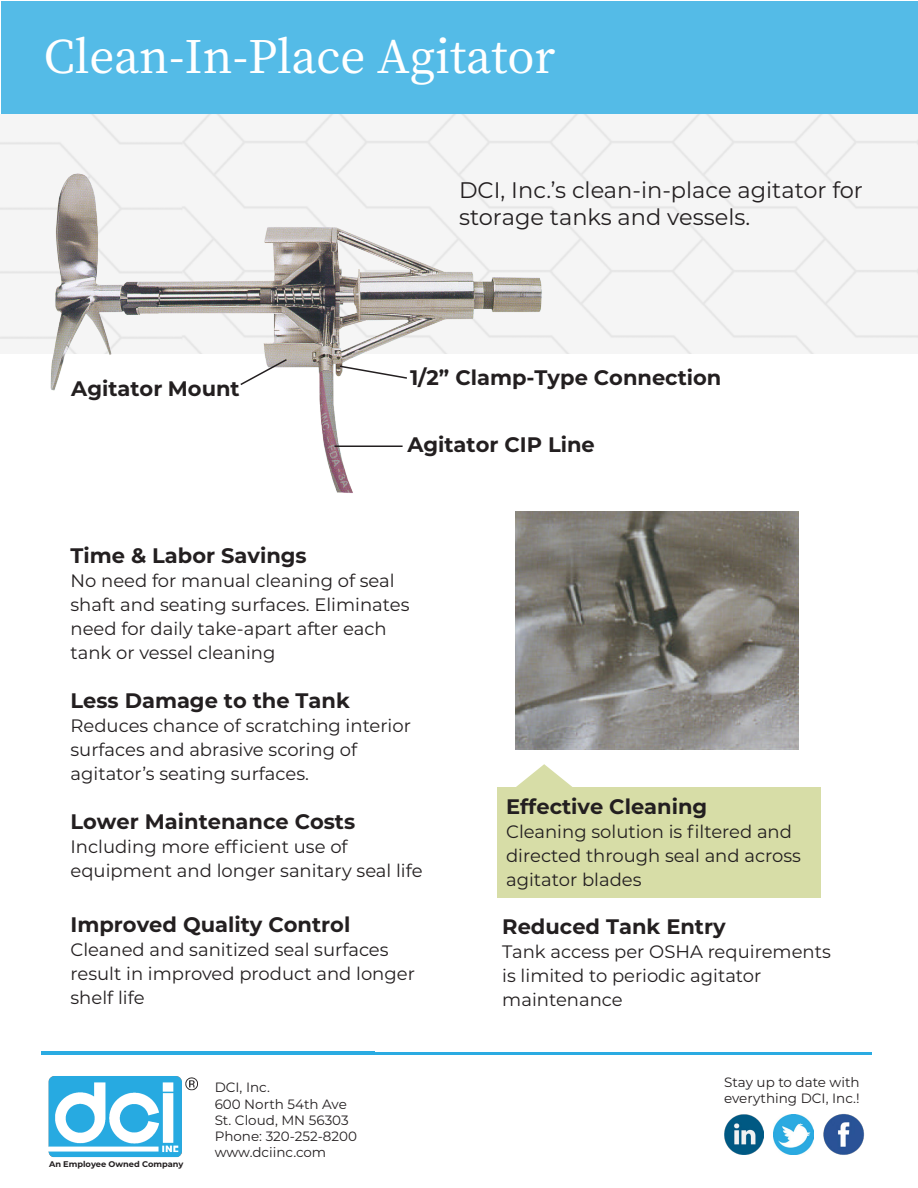
<style>
.page{position:relative;width:918px;height:1188px;background:#fff}
.page>*{position:absolute;margin:0;border:0;box-sizing:border-box;transform-origin:0 0}
.t1{font:500 45px "Noto Serif JP";color:#fff}
.t2{font:22.5px/27px "Montserrat";color:#231f20}
.t3{font:700 21px "Montserrat";color:#231f20}
.t4{font:18px/24px "Montserrat";color:#231f20}
.t5{font:13.5px/16.2px "Montserrat";color:#231f20}
.t6{font:700 8.25px "Montserrat";color:#231f20}
</style>
<div class="page">
<div style="left:497px;top:787px;width:324px;height:111px;background:#d7dda7"></div>
<div style="left:1px;top:1px;width:917px;height:114px;background:#54bbe7"></div>
<img style="left:48px;top:1076px;width:150px;height:82px">
<img style="left:823px;top:1114px;width:42px;height:41px">
<img style="left:773px;top:1115px;width:40px;height:40px">
<img style="left:724px;top:1115px;width:40px;height:39px">
<hr style="left:41px;top:1052px;width:831px;height:3px;background:#2aabe2">
<img style="left:7px;top:160px;width:548px;height:333px">
<svg style="left:239px;top:358px;width:49px;height:29px"></svg>
<svg style="left:338px;top:364px;width:71px;height:16px"></svg>
<hr style="left:334px;top:446px;width:69px;height:1px;background:#231f20">
<svg style="left:516px;top:764px;width:56px;height:23px"></svg>
<img style="left:516px;top:511px;width:282px;height:239px">
<p class="t1" style="left:44px;top:31px;width:513px">Clean-In-Place Agitator</p>
<p class="t3" style="left:71px;top:374px;width:170px">Agitator Mount</p>
<p class="t2" style="left:459px;top:176px;width:405px">DCI, Inc.’s clean-in-place agitator for storage tanks and vessels.</p>
<p class="t3" style="left:410px;top:362px;width:313px">1/2” Clamp-Type Connection</p>
<p class="t3" style="left:407px;top:430px;width:189px">Agitator CIP Line</p>
<p class="t3" style="left:71px;top:540px;width:238px">Time &amp; Labor Savings</p>
<p class="t4" style="left:71px;top:568px;width:340px">No need for manual cleaning of seal shaft and seating surfaces. Eliminates need for daily take-apart after each tank or vessel cleaning</p>
<p class="t3" style="left:71px;top:685px;width:281px">Less Damage to the Tank</p>
<p class="t4" style="left:71px;top:713px;width:342px">Reduces chance of scratching interior surfaces and abrasive scoring of agitator’s seating surfaces.</p>
<p class="t3" style="left:71px;top:807px;width:286px">Lower Maintenance Costs</p>
<p class="t4" style="left:71px;top:834px;width:354px">Including more efficient use of equipment and longer sanitary seal life</p>
<p class="t3" style="left:71px;top:910px;width:281px">Improved Quality Control</p>
<p class="t4" style="left:71px;top:937px;width:346px">Cleaned and sanitized seal surfaces result in improved product and longer shelf life</p>
<p class="t6" style="left:49px;top:1158px;width:136px">An Employee Owned Company</p>
<p class="t5" style="left:215px;top:1079px;width:57px">DCI, Inc.</p>
<p class="t5" style="left:215px;top:1095px;width:134px">600 North 54th Ave</p>
<p class="t5" style="left:215px;top:1111px;width:136px">St. Cloud, MN 56303</p>
<p class="t5" style="left:215px;top:1128px;width:144px">Phone: 320-252-8200</p>
<p class="t5" style="left:215px;top:1144px;width:113px">www.dciinc.com</p>
<p class="t3" style="left:506px;top:792px;width:203px">Effective Cleaning</p>
<p class="t4" style="left:506px;top:819px;width:297px">Cleaning solution is filtered and directed through seal and across agitator blades</p>
<p class="t3" style="left:502px;top:912px;width:225px">Reduced Tank Entry</p>
<p class="t4" style="left:502px;top:939px;width:330px">Tank access per OSHA requirements is limited to periodic agitator maintenance</p>
<p class="t5" style="left:724px;top:1073px;width:137px">Stay up to date with everything DCI, Inc.!</p>
</div>
